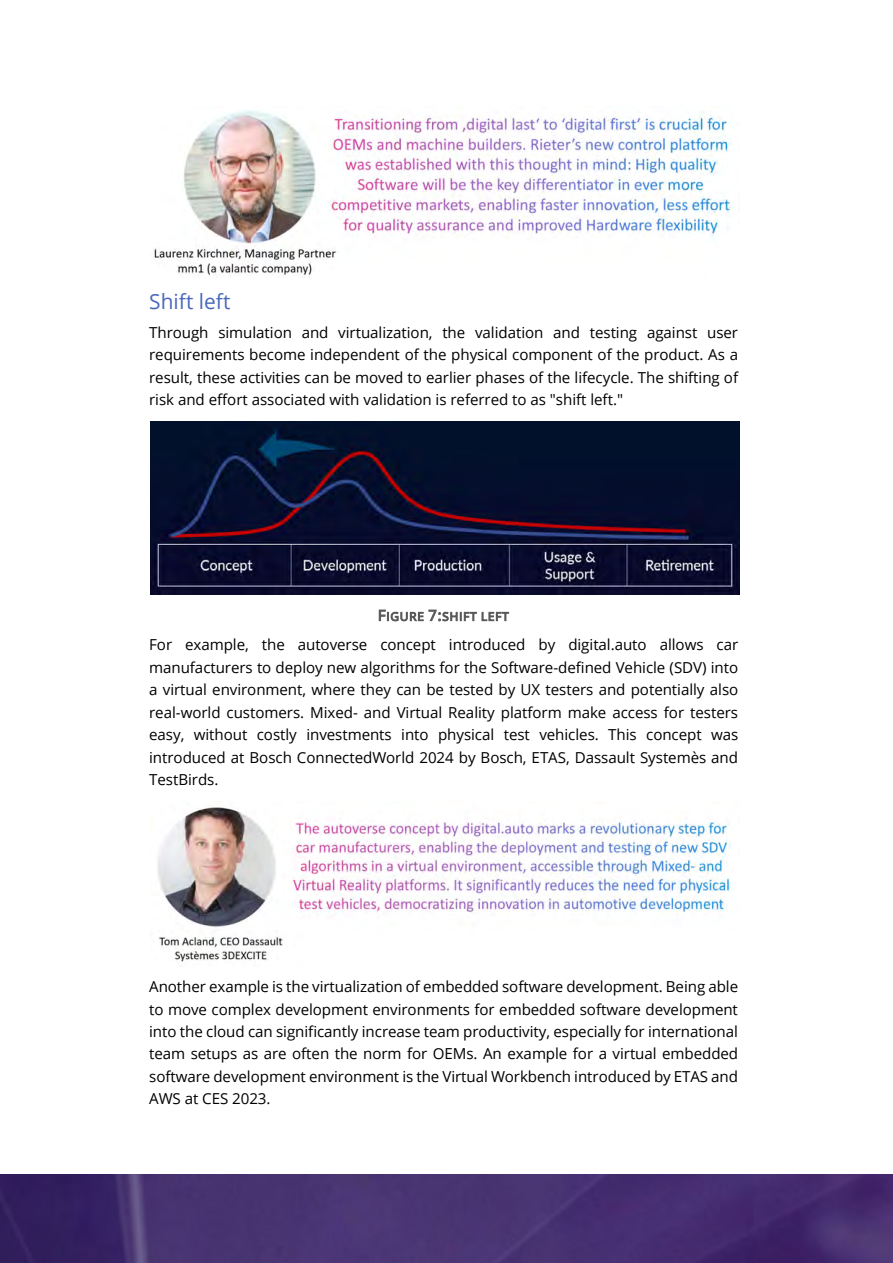
<style>
.page{position:relative;width:893px;height:1263px;background:#fff}
.page>*{position:absolute;margin:0;border:0;box-sizing:border-box;transform-origin:0 0}
.t1{font:20.85px "Open Sans";color:#4a68bb}
.t2{font:15.15px/22.5px "Open Sans";letter-spacing:-.005em;color:#000;text-align:justify}
.t3{font:11.7px "Open Sans";letter-spacing:.065em;color:#595959}
.s1{font-size:14.85px}
</style>
<div class="page">
<img style="left:0;top:1175px;width:893px;height:88px">
<img style="left:153px;top:110px;width:579px;height:166px">
<img style="left:151px;top:422px;width:588px;height:172px">
<img style="left:157px;top:807px;width:575px;height:155px">
<h1 class="t1" style="left:149px;top:288px;width:83px">Shift left</h1>
<p class="t2" style="left:149px;top:321px;width:590px">Through simulation and virtualization, the validation and testing against user requirements become independent of the physical component of the product. As a result, these activities can be moved to earlier phases of the lifecycle. The shifting of risk and effort associated with validation is referred to as "shift left."</p>
<p class="t3" style="left:378px;top:608px;width:132px"><span class="s1">F</span>IGURE <span class="s1">7:</span>SHIFT LEFT</p>
<p class="t2" style="left:149px;top:633px;width:591px">For example, the autoverse concept introduced by digital.auto allows car manufacturers to deploy new algorithms for the Software-defined Vehicle (SDV) into a virtual environment, where they can be tested by UX testers and potentially also real-world customers. Mixed- and Virtual Reality platform make access for testers easy, without costly investments into physical test vehicles. This concept was introduced at Bosch ConnectedWorld 2024 by Bosch, ETAS, Dassault Systemès and TestBirds.</p>
<p class="t2" style="left:149px;top:975px;width:590px">Another example is the virtualization of embedded software development. Being able to move complex development environments for embedded software development into the cloud can significantly increase team productivity, especially for international team setups as are often the norm for OEMs. An example for a virtual embedded software development environment is the Virtual Workbench introduced by ETAS and AWS at CES 2023.</p>
</div>
